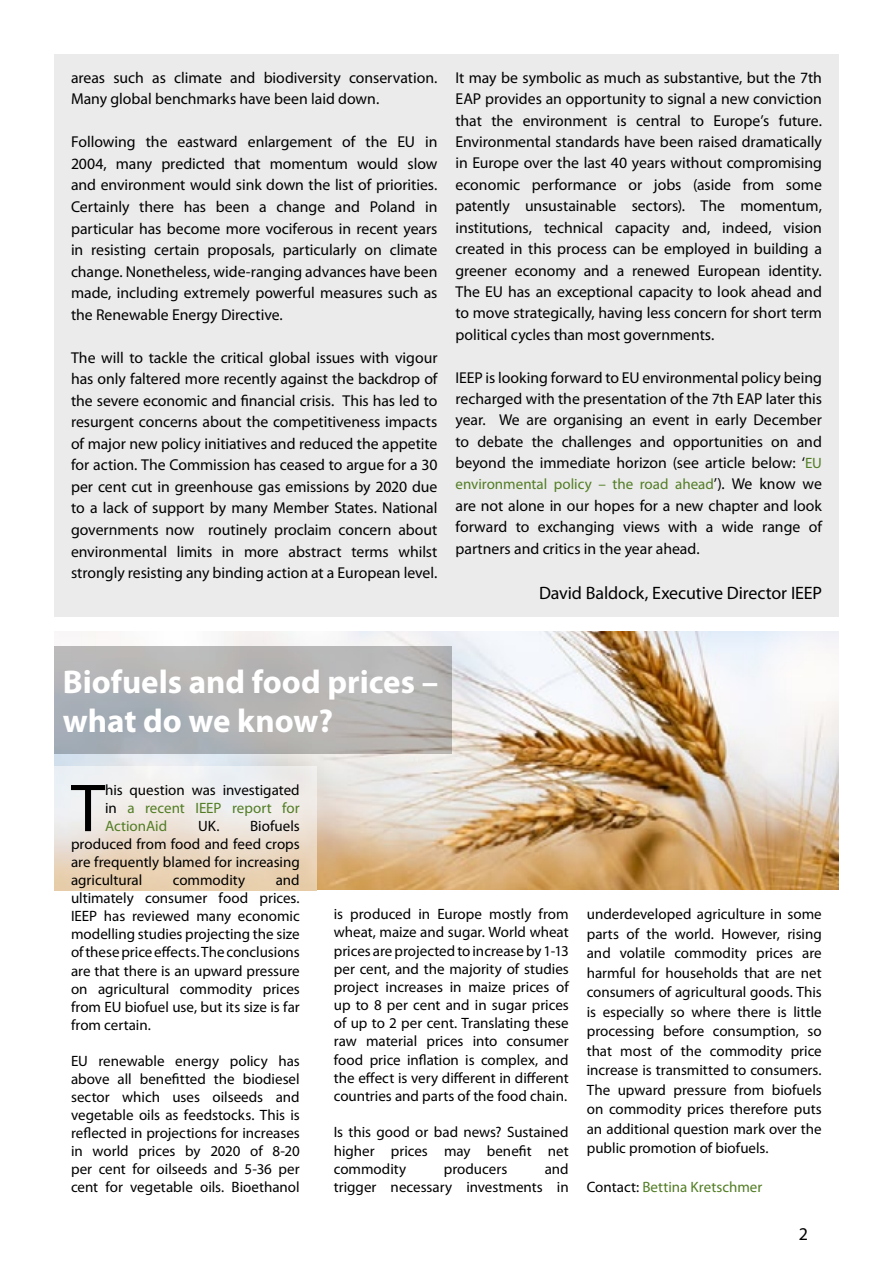
<style>
.page{position:relative;width:893px;height:1263px;background:#fff}
.page>*{position:absolute;margin:0;border:0;box-sizing:border-box;transform-origin:0 0}
.t1{font:68.4px "Myriad Pro";color:#000}
.t2{font:700 33px/39.6px "Myriad Pro";color:#fff}
.t3{font:18px "Myriad Pro";letter-spacing:-.01em;color:#000}
.t4{font:15.75px/21.6px "Myriad Pro";letter-spacing:-.005em;color:#000;text-align:justify}
.t5{font:15px/18px "Myriad Pro";color:#000;text-align:justify}
.t6{font:15px/18px "Myriad Pro";color:#527d24;text-align:justify}
.s1{font-size:15px;color:#527d24}
.s2{font-size:15.75px;color:#000}
.s3{color:#000}
</style>
<div class="page">
<img style="left:54px;top:631px;width:785px;height:259px">
<div style="left:54px;top:54px;width:785px;height:563px;background:#ebebec"></div>
<svg style="left:54px;top:767px;width:263px;height:124px;background:#ece1d5"></svg>
<svg style="left:54px;top:647px;width:397px;height:107px;background:#b2b3b4"></svg>
<p class="t4" style="left:71px;top:66px;width:368px">areas such as climate and biodiversity conservation.<br>Many global benchmarks have been laid down.</p>
<p class="t4" style="left:71px;top:131px;width:368px">Following the eastward enlargement of the EU in 2004, many predicted that momentum would slow and environment would sink down the list of priorities.<br>Certainly there has been a change and Poland in particular has become more vociferous in recent years in resisting certain proposals, particularly on climate change. Nonetheless, wide-ranging advances have been made, including extremely powerful measures such as the Renewable Energy Directive.</p>
<p class="t4" style="left:71px;top:346px;width:368px">The will to tackle the critical global issues with vigour has only faltered more recently against the backdrop of the severe economic and financial crisis. This has led to resurgent concerns about the competitiveness impacts of major new policy initiatives and reduced the appetite for action. The Commission has ceased to argue for a 30 per cent cut in greenhouse gas emissions by 2020 due to a lack of support by many Member States. National governments now routinely proclaim concern about environmental limits in more abstract terms whilst strongly resisting any binding action at a European level.</p>
<p class="t4" style="left:455px;top:67px;width:368px">It may be symbolic as much as substantive, but the 7th EAP provides an opportunity to signal a new conviction that the environment is central to Europe’s future.<br>Environmental standards have been raised dramatically in Europe over the last 40 years without compromising economic performance or jobs (aside from some patently unsustainable sectors). The momentum, institutions, technical capacity and, indeed, vision created in this process can be employed in building a greener economy and a renewed European identity.<br>The EU has an exceptional capacity to look ahead and to move strategically, having less concern for short term political cycles than most governments.</p>
<p class="t4" style="left:455px;top:366px;width:368px">IEEP is looking forward to EU environmental policy being recharged with the presentation of the 7th EAP later this year. We are organising an event in early December to debate the challenges and opportunities on and beyond the immediate horizon (see article below: ‘<span class="s1">EU</span></p>
<p class="t6" style="left:455px;top:475px;width:368px">environmental policy – the road ahead<span class="s2">’). We know we</span></p>
<p class="t4" style="left:455px;top:495px;width:368px">are not alone in our hopes for a new chapter and look forward to exchanging views with a wide range of partners and critics in the year ahead.</p>
<p class="t3" style="left:539px;top:582px;width:284px">David Baldock, Executive Director IEEP</p>
<h2 class="t2" style="left:63px;top:661px;width:377px">Biofuels and food prices – what do we know?</h2>
<h1 class="t1" style="left:71px;top:766px;width:36px">T</h1>
<p class="t6" style="left:105px;top:781px;width:196px"><span class="s3">his question was investigated in</span> a recent IEEP report for ActionAid</p>
<p class="t5" style="left:71px;top:817px;width:230px;text-indent:127px">UK. Biofuels produced from food and feed crops are frequently blamed for increasing agricultural</p>
<p class="t5" style="left:71px;top:871px;width:230px;text-indent:205px">and ultimately consumer food prices.<br>IEEP has reviewed many economic modelling studies projecting the size of these price effects. The conclusions are that there is an upward pressure on agricultural commodity prices from EU biofuel use, but its size is far from certain.</p>
<p class="t5" style="left:71px;top:1051px;width:230px">EU renewable energy policy has above all benefitted the biodiesel sector which uses oilseeds and vegetable oils as feedstocks. This is reflected in projections for increases in world prices by 2020 of 8-20 per cent for oilseeds and 5-36 per cent for vegetable oils. Bioethanol</p>
<p class="t5" style="left:173px;top:871px;width:74px">commodity</p>
<p class="t5" style="left:334px;top:905px;width:236px">is produced in Europe mostly from wheat, maize and sugar. World wheat prices are projected to increase by 1-13 per cent, and the majority of studies project increases in maize prices of up to 8 per cent and in sugar prices of up to 2 per cent. Translating these raw material prices into consumer food price inflation is complex, and the effect is very different in different countries and parts of the food chain.</p>
<p class="t5" style="left:334px;top:1123px;width:236px">Is this good or bad news? Sustained higher prices may benefit net commodity</p>
<p class="t5" style="left:334px;top:1159px;width:236px;text-align:right">and<br>trigger necessary investments in</p>
<p class="t5" style="left:444px;top:1159px;width:65px">producers</p>
<p class="t5" style="left:587px;top:904px;width:236px;line-height:19.5px">underdeveloped agriculture in some parts of the world. However, rising and volatile commodity prices are harmful for households that are net consumers of agricultural goods. This is especially so where there is little processing before consumption, so that most of the commodity price increase is transmitted to consumers.<br>The upward pressure from biofuels on commodity prices therefore puts an additional question mark over the public promotion of biofuels.</p>
<p class="t6" style="left:587px;top:1178px;width:177px"><span class="s3">Contact:</span> Bettina Kretschmer</p>
<p class="t3" style="left:799px;top:1223px;width:11px">2</p>
</div>
